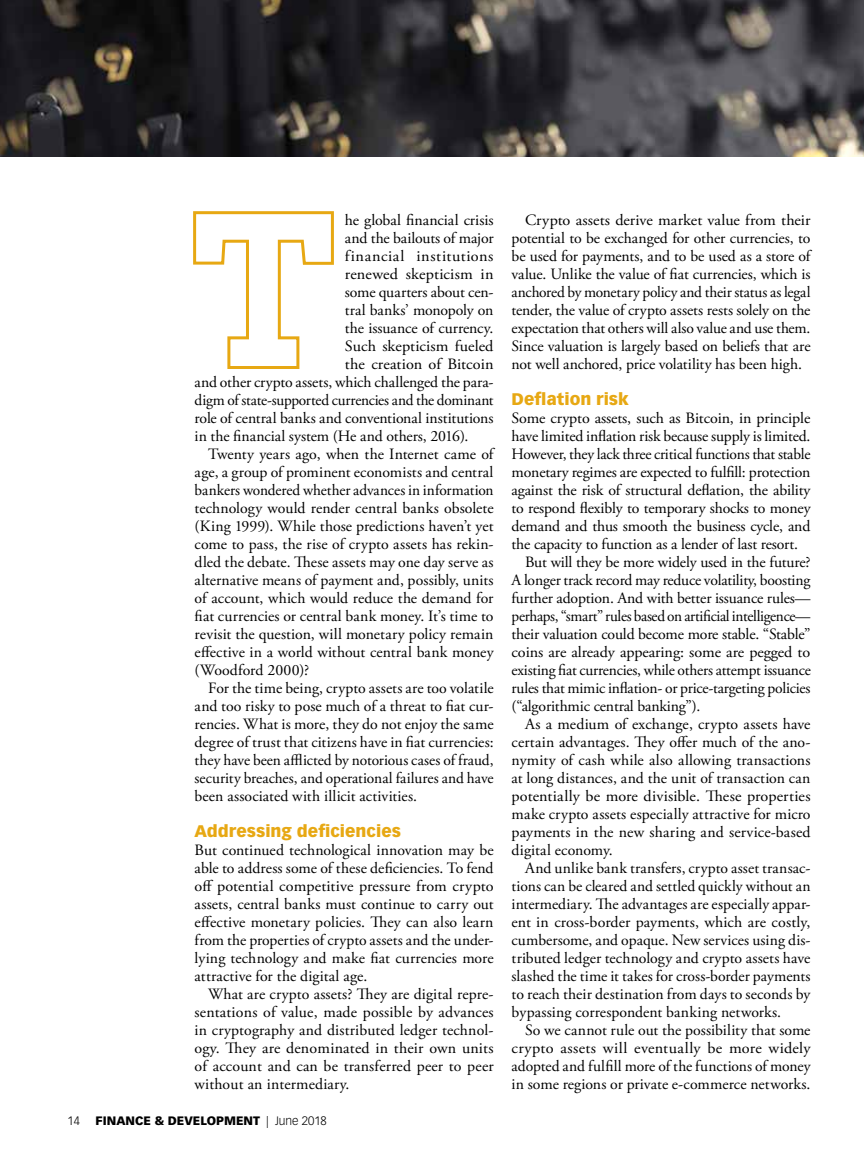
<style>
.page{position:relative;width:864px;height:1161px;background:#fff}
.page>*{position:absolute;margin:0;border:0;box-sizing:border-box;transform-origin:0 0}
.t1{font:900 16.5px "Vectora LT Std";color:#e7a813}
.t2{font:15.75px/18px "Adobe Garamond Pro";letter-spacing:-.005em;color:#000;text-align:justify}
.t3{font:15.75px "Adobe Garamond Pro";letter-spacing:.02em;color:#000}
.t4{font:15.75px "Adobe Garamond Pro";letter-spacing:.04em;color:#000}
.t5{font:900 12px "Vectora LT Std";color:#000}
.t6{font:300 12px "Vectora LT Std";color:#000}
.s1{font-weight:300}
</style>
<div class="page">
<img style="left:0;top:0;width:864px;height:157px">
<svg style="left:193px;top:211px;width:141px;height:158px"></svg>
<p class="t2" style="left:345px;top:212px;width:150px">he global financial crisis</p>
<p class="t2" style="left:345px;top:230px;width:150px">and the bailouts of major</p>
<p class="t4" style="left:345px;top:247px;width:150px">financial institutions</p>
<p class="t2" style="left:345px;top:266px;width:150px">renewed skepticism in</p>
<p class="t2" style="left:345px;top:284px;width:150px">some quarters about cen-</p>
<p class="t2" style="left:345px;top:302px;width:150px">tral banks’ monopoly on</p>
<p class="t2" style="left:345px;top:320px;width:150px">the issuance of currency.</p>
<p class="t2" style="left:345px;top:338px;width:150px">Such skepticism fueled</p>
<p class="t2" style="left:345px;top:356px;width:150px">the creation of Bitcoin</p>
<p class="t2" style="left:195px;top:374px;width:300px">and other crypto assets, which challenged the para-</p>
<p class="t2" style="left:195px;top:392px;width:300px">digm of state-supported currencies and the dominant</p>
<p class="t2" style="left:195px;top:410px;width:300px">role of central banks and conventional institutions</p>
<p class="t2" style="left:195px;top:428px;width:275px">in the financial system (He and others, 2016).</p>
<p class="t2" style="left:208px;top:446px;width:287px">Twenty years ago, when the Internet came of</p>
<p class="t2" style="left:195px;top:464px;width:300px">age, a group of prominent economists and central</p>
<p class="t2" style="left:195px;top:482px;width:300px">bankers wondered whether advances in information</p>
<p class="t2" style="left:195px;top:500px;width:300px">technology would render central banks obsolete</p>
<p class="t2" style="left:195px;top:518px;width:300px">(King 1999). While those predictions haven’t yet</p>
<p class="t2" style="left:195px;top:536px;width:300px">come to pass, the rise of crypto assets has rekin-</p>
<p class="t2" style="left:195px;top:554px;width:300px">dled the debate. These assets may one day serve as</p>
<p class="t2" style="left:195px;top:572px;width:300px">alternative means of payment and, possibly, units</p>
<p class="t2" style="left:195px;top:590px;width:300px">of account, which would reduce the demand for</p>
<p class="t2" style="left:195px;top:608px;width:300px">fiat currencies or central bank money. It’s time to</p>
<p class="t2" style="left:195px;top:626px;width:300px">revisit the question, will monetary policy remain</p>
<p class="t2" style="left:195px;top:644px;width:300px">effective in a world without central bank money</p>
<p class="t2" style="left:195px;top:662px;width:116px">(Woodford 2000)?</p>
<p class="t2" style="left:208px;top:680px;width:287px">For the time being, crypto assets are too volatile</p>
<p class="t2" style="left:195px;top:698px;width:300px">and too risky to pose much of a threat to fiat cur-</p>
<p class="t2" style="left:195px;top:716px;width:300px">rencies. What is more, they do not enjoy the same</p>
<p class="t2" style="left:195px;top:734px;width:300px">degree of trust that citizens have in fiat currencies:</p>
<p class="t2" style="left:195px;top:752px;width:300px">they have been afflicted by notorious cases of fraud,</p>
<p class="t2" style="left:195px;top:770px;width:301px">security breaches, and operational failures and have</p>
<p class="t2" style="left:195px;top:788px;width:224px">been associated with illicit activities.</p>
<p class="t1" style="left:195px;top:821px;width:208px">Addressing deficiencies</p>
<p class="t2" style="left:195px;top:842px;width:300px">But continued technological innovation may be able to address some of these deficiencies. To fend off potential competitive pressure from crypto assets, central banks must continue to carry out effective monetary policies. They can also learn from the properties of crypto assets and the under&shy;lying technology and make fiat currencies more attractive for the digital age.</p>
<p class="t2" style="left:195px;top:986px;width:301px;text-indent:13px">What are crypto assets? They are digital repre&shy;sentations of value, made possible by advances in cryptography and distributed ledger technol&shy;ogy. They are denominated in their own units of account and can be transferred peer to peer without an intermediary.</p>
<p class="t6" style="left:68px;top:1114px;width:14px">14</p>
<p class="t5" style="left:96px;top:1113px;width:233px">FINANCE &amp; DEVELOPMENT <span class="s1">| June 2018</span></p>
<p class="t2" style="left:512px;top:212px;width:300px;text-indent:14px">Crypto assets derive market value from their potential to be exchanged for other currencies, to be used for payments, and to be used as a store of value. Unlike the value of fiat currencies, which is anchored by monetary policy and their status as legal tender, the value of crypto assets rests solely on the expectation that others will also value and use them.<br>Since valuation is largely based on beliefs that are not well anchored, price volatility has been high.</p>
<p class="t1" style="left:512px;top:389px;width:119px">Deflation risk</p>
<p class="t2" style="left:512px;top:410px;width:300px">Some crypto assets, such as Bitcoin, in principle</p>
<p class="t2" style="left:512px;top:428px;width:300px">have limited inflation risk because supply is limited.</p>
<p class="t2" style="left:512px;top:446px;width:300px">However, they lack three critical functions that stable</p>
<p class="t2" style="left:512px;top:464px;width:300px">monetary regimes are expected to fulfill: protection</p>
<p class="t2" style="left:512px;top:482px;width:300px">against the risk of structural deflation, the ability</p>
<p class="t2" style="left:512px;top:500px;width:300px">to respond flexibly to temporary shocks to money</p>
<p class="t2" style="left:512px;top:518px;width:300px">demand and thus smooth the business cycle, and</p>
<p class="t2" style="left:512px;top:536px;width:288px">the capacity to function as a lender of last resort.</p>
<p class="t2" style="left:525px;top:554px;width:287px">But will they be more widely used in the future?</p>
<p class="t2" style="left:512px;top:572px;width:300px">A longer track record may reduce volatility, boosting</p>
<p class="t2" style="left:512px;top:590px;width:300px">further adoption. And with better issuance rules—</p>
<p class="t2" style="left:512px;top:608px;width:300px">perhaps, “smart” rules based on artificial intelligence—</p>
<p class="t2" style="left:512px;top:626px;width:300px">their valuation could become more stable. “Stable”</p>
<p class="t2" style="left:512px;top:644px;width:300px">coins are already appearing: some are pegged to</p>
<p class="t2" style="left:512px;top:662px;width:301px">existing fiat currencies, while others attempt issuance</p>
<p class="t2" style="left:512px;top:680px;width:301px">rules that mimic inflation- or price-targeting policies</p>
<p class="t2" style="left:512px;top:698px;width:190px">(“algorithmic central banking”).</p>
<p class="t2" style="left:525px;top:716px;width:287px">As a medium of exchange, crypto assets have</p>
<p class="t2" style="left:512px;top:734px;width:300px">certain advantages. They offer much of the ano-</p>
<p class="t2" style="left:512px;top:752px;width:301px">nymity of cash while also allowing transactions</p>
<p class="t2" style="left:512px;top:770px;width:301px">at long distances, and the unit of transaction can</p>
<p class="t2" style="left:512px;top:788px;width:300px">potentially be more divisible. These properties</p>
<p class="t2" style="left:512px;top:806px;width:300px">make crypto assets especially attractive for micro</p>
<p class="t2" style="left:512px;top:824px;width:300px">payments in the new sharing and service-based</p>
<p class="t2" style="left:512px;top:842px;width:103px">digital economy.</p>
<p class="t2" style="left:525px;top:860px;width:287px">And unlike bank transfers, crypto asset transac-</p>
<p class="t2" style="left:512px;top:878px;width:300px">tions can be cleared and settled quickly without an</p>
<p class="t2" style="left:512px;top:896px;width:300px">intermediary. The advantages are especially appar-</p>
<p class="t2" style="left:512px;top:914px;width:300px">ent in cross-border payments, which are costly,</p>
<p class="t2" style="left:512px;top:932px;width:300px">cumbersome, and opaque. New services using dis-</p>
<p class="t2" style="left:512px;top:950px;width:300px">tributed ledger technology and crypto assets have</p>
<p class="t2" style="left:512px;top:968px;width:300px">slashed the time it takes for cross-border payments</p>
<p class="t2" style="left:512px;top:986px;width:300px">to reach their destination from days to seconds by</p>
<p class="t2" style="left:512px;top:1004px;width:271px">bypassing correspondent banking networks.</p>
<p class="t2" style="left:525px;top:1022px;width:287px">So we cannot rule out the possibility that some</p>
<p class="t3" style="left:512px;top:1039px;width:300px">crypto assets will eventually be more widely</p>
<p class="t2" style="left:512px;top:1058px;width:301px">adopted and fulfill more of the functions of money</p>
<p class="t2" style="left:512px;top:1076px;width:300px">in some regions or private e-commerce networks.</p>
</div>
